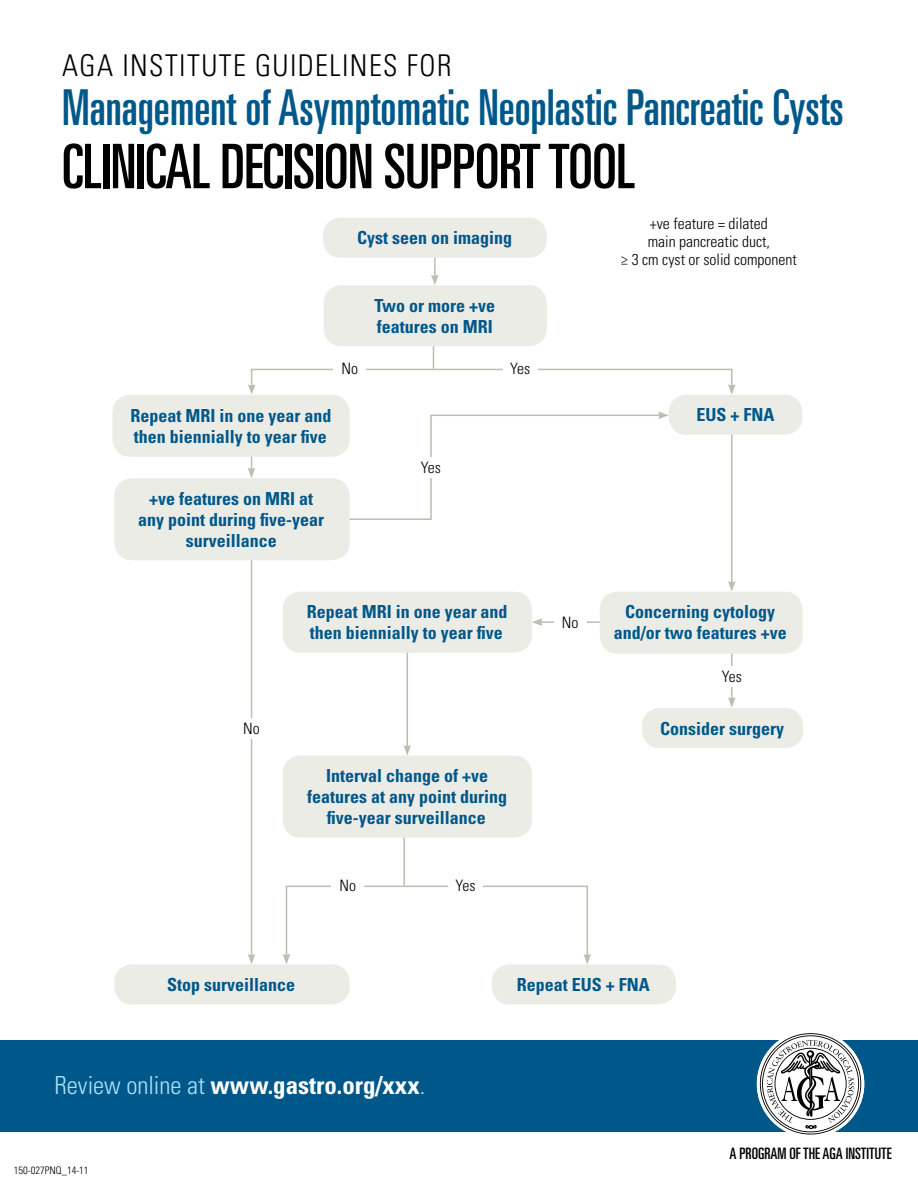
<style>
.page{position:relative;width:918px;height:1188px;background:#fff}
.page>*{position:absolute;margin:0;border:0;box-sizing:border-box;transform-origin:0 0}
.t1{font:ultra-condensed 61.5px "Univers LT Std";letter-spacing:-.01em;color:#000}
.t2{font:ultra-condensed 49.5px "Univers LT Std";color:#00588a}
.t3{font:300 condensed 30px "Univers LT Std";letter-spacing:.05em;color:#000;scale:.96 1}
.t4{font:700 condensed 24.9px "Univers LT Std";color:#fff}
.t5{font:700 condensed 18px/21px "Univers LT Std";color:#00588a;text-align:center}
.t6{font:300 condensed 15.75px/18px "Univers LT Std";color:#000;text-align:center}
.t7{font:ultra-condensed 15.75px "Univers LT Std";color:#000}
.t8{font:300 condensed 10.5px "Univers LT Std";color:#000}
.s1{font-weight:300;color:#abe1fa}
</style>
<div class="page">
<hr style="left:403px;top:831px;width:2px;height:55px;background:#bdbdb0">
<hr style="left:731px;top:641px;width:2px;height:58px;background:#bdbdb0">
<svg style="left:728px;top:697px;width:8px;height:10px"></svg>
<hr style="left:407px;top:647px;width:1px;height:100px;background:#bdbdb0">
<svg style="left:403px;top:745px;width:8px;height:11px"></svg>
<hr style="left:540px;top:621px;width:69px;height:2px;background:#bdbdb0">
<svg style="left:532px;top:618px;width:10px;height:8px"></svg>
<hr style="left:731px;top:429px;width:2px;height:154px;background:#bdbdb0">
<svg style="left:728px;top:581px;width:8px;height:11px"></svg>
<hr style="left:251px;top:555px;width:1px;height:401px;background:#bdbdb0">
<svg style="left:248px;top:954px;width:7px;height:10px"></svg>
<svg style="left:248px;top:457px;width:7px;height:21px"></svg>
<div style="left:0;top:1040px;width:918px;height:92px;background:#00588a"></div>
<div style="left:757px;top:1030px;width:107px;height:108px;background:#fff;border-radius:50%"></div>
<svg style="left:760px;top:1033px;width:101px;height:102px"></svg>
<div style="left:323px;top:218px;width:224px;height:40px;background:#ecece6;border-radius:18px"></div>
<svg style="left:431px;top:258px;width:8px;height:27px"></svg>
<div style="left:324px;top:285px;width:223px;height:61px;background:#ecece6;border-radius:18px"></div>
<div style="left:669px;top:395px;width:134px;height:40px;background:#ecece6;border-radius:18px"></div>
<div style="left:112px;top:395px;width:238px;height:62px;background:#ecece6;border-radius:18px"></div>
<div style="left:251px;top:369px;width:482px;height:18px;border:2px solid #bdbdb0"></div>
<svg style="left:728px;top:384px;width:8px;height:11px"></svg>
<svg style="left:248px;top:384px;width:7px;height:11px"></svg>
<svg style="left:433px;top:346px;width:1px;height:23px"></svg>
<div style="left:333px;top:358px;width:33px;height:21px;background:#fff"></div>
<div style="left:503px;top:358px;width:34px;height:21px;background:#fff"></div>
<svg style="left:334px;top:411px;width:335px;height:109px"></svg>
<div style="left:414px;top:457px;width:34px;height:21px;background:#fff"></div>
<div style="left:114px;top:478px;width:236px;height:82px;background:#ecece6;border-radius:18px"></div>
<div style="left:114px;top:964px;width:236px;height:40px;background:#ecece6;border-radius:18px"></div>
<div style="left:235px;top:718px;width:33px;height:21px;background:#fff"></div>
<div style="left:600px;top:592px;width:203px;height:62px;background:#ecece6;border-radius:18px"></div>
<div style="left:283px;top:592px;width:249px;height:61px;background:#ecece6;border-radius:18px"></div>
<div style="left:554px;top:612px;width:33px;height:21px;background:#fff"></div>
<div style="left:283px;top:756px;width:249px;height:82px;background:#ecece6;border-radius:18px"></div>
<div style="left:642px;top:708px;width:161px;height:40px;background:#ecece6;border-radius:18px"></div>
<div style="left:715px;top:666px;width:34px;height:21px;background:#fff"></div>
<div style="left:492px;top:964px;width:184px;height:40px;background:#ecece6;border-radius:18px"></div>
<div style="left:286px;top:886px;width:302px;height:71px;border:2px solid #bdbdb0"></div>
<svg style="left:583px;top:954px;width:8px;height:10px"></svg>
<svg style="left:283px;top:954px;width:7px;height:10px"></svg>
<div style="left:331px;top:875px;width:33px;height:21px;background:#fff"></div>
<div style="left:448px;top:875px;width:35px;height:21px;background:#fff"></div>
<h3 class="t3" style="left:62px;top:47px;width:407px">AGA INSTITUTE GUIDELINES FOR</h3>
<h2 class="t2" style="left:62px;top:79px;width:783px">Management of Asymptomatic Neoplastic Pancreatic Cysts</h2>
<h1 class="t1" style="left:62px;top:131px;width:574px">CLINICAL DECISION SUPPORT TOOL</h1>
<p class="t5" style="left:357px;top:227px;width:156px">Cyst seen on imaging</p>
<p class="t5" style="left:374px;top:295px;width:122px;text-align:left">Two or more +ve features on MRI</p>
<p class="t6" style="left:341px;top:360px;width:18px">No</p>
<p class="t6" style="left:510px;top:360px;width:22px">Yes</p>
<p class="t6" style="left:621px;top:215px;width:178px">+ve feature = dilated<br>main pancreatic duct,<br>≥ 3 cm cyst or solid component</p>
<p class="t5" style="left:130px;top:405px;width:202px">Repeat MRI in one year and</p>
<p class="t5" style="left:696px;top:404px;width:79px">EUS + FNA</p>
<p class="t5" style="left:134px;top:426px;width:194px">then biennially to year five</p>
<p class="t5" style="left:138px;top:488px;width:187px">+ve features on MRI at any point during five-year surveillance</p>
<p class="t6" style="left:421px;top:459px;width:22px">Yes</p>
<p class="t6" style="left:243px;top:719px;width:18px">No</p>
<p class="t5" style="left:307px;top:601px;width:202px;text-align:left">Repeat MRI in one year and then biennially to year five</p>
<p class="t6" style="left:562px;top:613px;width:18px">No</p>
<p class="t5" style="left:307px;top:765px;width:201px">Interval change of +ve features at any point during five-year surveillance</p>
<p class="t6" style="left:340px;top:877px;width:18px">No</p>
<p class="t6" style="left:455px;top:877px;width:22px">Yes</p>
<p class="t5" style="left:614px;top:601px;width:174px">Concerning cytology and/or two features +ve</p>
<p class="t6" style="left:722px;top:667px;width:22px">Yes</p>
<p class="t5" style="left:660px;top:718px;width:125px">Consider surgery</p>
<p class="t5" style="left:167px;top:974px;width:129px">Stop surveillance</p>
<h3 class="t4" style="left:54px;top:1070px;width:372px"><span class="s1">Review online at</span> www.gastro.org/xxx<span class="s1">.</span></h3>
<p class="t8" style="left:14px;top:1164px;width:76px">150-027PNQ_14-11</p>
<p class="t5" style="left:517px;top:974px;width:135px">Repeat EUS + FNA</p>
<p class="t7" style="left:730px;top:1144px;width:164px">A PROGRAM OF THE AGA INSTITUTE</p>
</div>
